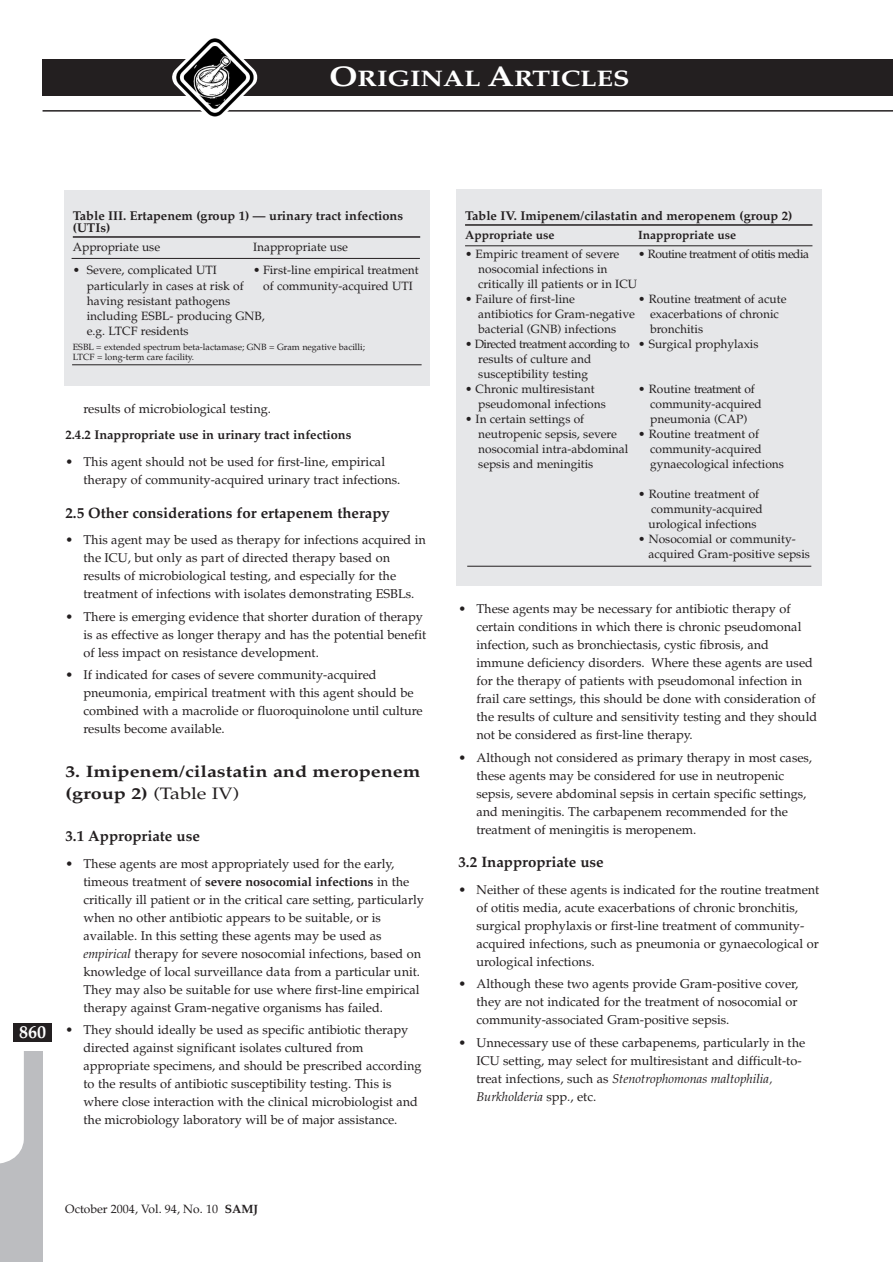
<style>
.page{position:relative;width:893px;height:1262px;background:#fff}
.page>*{position:absolute;margin:0;border:0;box-sizing:border-box;transform-origin:0 0}
.t1{font:700 22.5px "Palatino";color:#fff;scale:1.2 1}
.t2{font:700 18px "Palatino";color:#fff}
.t3{font:700 16.5px/22.5px "Palatino";color:#231f20;scale:1.2 1}
.t4{font:700 15px "Palatino";color:#231f20}
.t5{font:12.75px/18px "Palatino";color:#231f20}
.t6{font:700 12.75px/12px "Palatino";color:#231f20}
.t7{font:12px/15px "Palatino";color:#231f20}
.t8{font:12px "Palatino";letter-spacing:-.04em;color:#231f20}
.t9{font:700 12px "Palatino";color:#231f20}
.t10{font:9px/10.5px "Palatino";color:#231f20}
.s1{font-size:28.5px}
.s2{font-weight:400}
.s3{font-weight:700}
.s4{font-style:italic}
</style>
<div class="page">
<div style="left:14px;top:1023px;width:38px;height:19px;background:#231f20"></div>
<div style="left:43px;top:59px;width:849px;height:36px;background:#231f20"></div>
<svg style="left:0;top:1051px;width:43px;height:211px"></svg>
<hr style="left:43px;top:110px;width:849px;height:2px;background:#231f20">
<img style="left:172px;top:38px;width:85px;height:79px">
<div style="left:64px;top:190px;width:365px;height:195px;background:#e6e7e9"></div>
<hr style="left:73px;top:236px;width:347px;height:2px;background:#231f20">
<div style="left:456px;top:190px;width:365px;height:396px;background:#e6e7e9"></div>
<hr style="left:465px;top:224px;width:347px;height:2px;background:#231f20">
<hr style="left:465px;top:245px;width:347px;height:1px;background:#231f20">
<hr style="left:72px;top:364px;width:349px;height:1px;background:#231f20">
<hr style="left:467px;top:566px;width:344px;height:1px;background:#231f20">
<hr style="left:72px;top:258px;width:348px;height:1px;background:#231f20">
<h1 class="t1" style="left:329px;top:69px;width:252px"><span class="s1">O</span>RIGINAL <span class="s1">A</span>RTICLES</h1>
<h2 class="t2" style="left:19px;top:1025px;width:28px">860</h2>
<p class="t6" style="left:73px;top:211px;width:332px">Table III. Ertapenem (group 1) — urinary tract infections (UTIs)</p>
<p class="t7" style="left:73px;top:241px;width:89px">Appropriate use</p>
<p class="t7" style="left:253px;top:241px;width:96px">Inappropriate use</p>
<p class="t7" style="left:73px;top:264px;width:146px">• Severe, complicated UTI</p>
<p class="t7" style="left:253px;top:264px;width:167px">• First-line empirical treatment</p>
<p class="t7" style="left:87px;top:279px;width:158px">particularly in cases at risk of</p>
<p class="t7" style="left:263px;top:279px;width:151px">of community-acquired UTI</p>
<p class="t7" style="left:87px;top:294px;width:179px">having resistant pathogens including ESBL- producing GNB, e.g. LTCF residents</p>
<p class="t10" style="left:73px;top:342px;width:294px">ESBL = extended spectrum beta-lactamase; GNB = Gram negative bacilli;<br>LTCF = long-term care facility.</p>
<p class="t5" style="left:83px;top:401px;width:189px">results of microbiological testing.</p>
<p class="t6" style="left:65px;top:430px;width:287px">2.4.2 Inappropriate use in urinary tract infections</p>
<p class="t5" style="left:83px;top:454px;width:318px;text-indent:-18px">• This agent should not be used for first-line, empirical therapy of community-acquired urinary tract infections.</p>
<p class="t4" style="left:65px;top:507px;width:326px">2.5 Other considerations for ertapenem therapy</p>
<p class="t5" style="left:83px;top:532px;width:344px;text-indent:-18px">• This agent may be used as therapy for infections acquired in the ICU, but only as part of directed therapy based on results of microbiological testing, and especially for the treatment of infections with isolates demonstrating ESBLs.</p>
<p class="t5" style="left:83px;top:608px;width:344px;text-indent:-18px">• There is emerging evidence that shorter duration of therapy is as effective as longer therapy and has the potential benefit of less impact on resistance development.</p>
<p class="t5" style="left:83px;top:667px;width:341px;text-indent:-18px">• If indicated for cases of severe community-acquired pneumonia, empirical treatment with this agent should be combined with a macrolide or fluoroquinolone until culture results become available.</p>
<p class="t3" style="left:65px;top:761px;width:297px">3. Imipenem/cilastatin and meropenem (group 2) <span class="s2">(Table IV)</span></p>
<p class="t4" style="left:65px;top:830px;width:136px">3.1 Appropriate use</p>
<p class="t5" style="left:83px;top:856px;width:342px;text-indent:-18px">• These agents are most appropriately used for the early, timeous treatment of <span class="s3">severe nosocomial infections</span> in the critically ill patient or in the critical care setting, particularly when no other antibiotic appears to be suitable, or is available. In this setting these agents may be used as <span class="s4">empirical</span> therapy for severe nosocomial infections, based on knowledge of local surveillance data from a particular unit.<br>They may also be suitable for use where first-line empirical therapy against Gram-negative organisms has failed.</p>
<p class="t5" style="left:83px;top:1022px;width:339px;text-indent:-18px">• They should ideally be used as specific antibiotic therapy directed against significant isolates cultured from appropriate specimens, and should be prescribed according to the results of antibiotic susceptibility testing. This is where close interaction with the clinical microbiologist and the microbiology laboratory will be of major assistance.</p>
<p class="t7" style="left:65px;top:1202px;width:194px">October 2004, Vol. 94, No. 10 <span class="s3">SAMJ</span></p>
<p class="t6" style="left:465px;top:211px;width:329px">Table IV. Imipenem/cilastatin and meropenem (group 2)</p>
<p class="t9" style="left:465px;top:230px;width:91px">Appropriate use</p>
<p class="t9" style="left:638px;top:230px;width:99px">Inappropriate use</p>
<p class="t7" style="left:465px;top:248px;width:156px">• Empiric treament of severe</p>
<p class="t8" style="left:638px;top:249px;width:172px">• Routine treatment of otitis media</p>
<p class="t7" style="left:478px;top:263px;width:160px">nosocomial infections in critically ill patients or in ICU</p>
<p class="t7" style="left:465px;top:293px;width:111px">• Failure of first-line</p>
<p class="t7" style="left:638px;top:293px;width:150px">• Routine treatment of acute</p>
<p class="t7" style="left:478px;top:308px;width:158px">antibiotics for Gram-negative</p>
<p class="t7" style="left:650px;top:308px;width:130px">exacerbations of chronic</p>
<p class="t7" style="left:478px;top:323px;width:139px">bacterial (GNB) infections</p>
<p class="t7" style="left:650px;top:323px;width:54px">bronchitis</p>
<p class="t7" style="left:478px;top:338px;width:282px;text-indent:-13px">• Directed treatment according to • Surgical prophylaxis results of culture and<br>susceptibility testing</p>
<p class="t7" style="left:465px;top:383px;width:131px">• Chronic multiresistant</p>
<p class="t8" style="left:638px;top:384px;width:118px">• Routine treatment of</p>
<p class="t7" style="left:478px;top:398px;width:129px">pseudomonal infections</p>
<p class="t7" style="left:650px;top:398px;width:113px">community-acquired</p>
<p class="t7" style="left:465px;top:413px;width:121px">• In certain settings of</p>
<p class="t7" style="left:650px;top:413px;width:99px">pneumonia (CAP)</p>
<p class="t7" style="left:478px;top:428px;width:140px">neutropenic sepsis, severe</p>
<p class="t7" style="left:638px;top:428px;width:122px">• Routine treatment of</p>
<p class="t7" style="left:478px;top:443px;width:152px">nosocomial intra-abdominal</p>
<p class="t7" style="left:650px;top:443px;width:113px">community-acquired</p>
<p class="t7" style="left:478px;top:458px;width:117px">sepsis and meningitis</p>
<p class="t7" style="left:650px;top:458px;width:135px">gynaecological infections</p>
<p class="t7" style="left:648px;top:488px;width:116px;text-indent:-10px">• Routine treatment of community-acquired urological infections</p>
<p class="t7" style="left:648px;top:533px;width:163px;text-indent:-10px">• Nosocomial or community&shy;acquired Gram-positive sepsis</p>
<p class="t5" style="left:476px;top:601px;width:342px;text-indent:-18px">• These agents may be necessary for antibiotic therapy of certain conditions in which there is chronic pseudomonal infection, such as bronchiectasis, cystic fibrosis, and immune deficiency disorders. Where these agents are used for the therapy of patients with pseudomonal infection in frail care settings, this should be done with consideration of the results of culture and sensitivity testing and they should not be considered as first-line therapy.</p>
<p class="t5" style="left:476px;top:749px;width:337px;text-indent:-18px">• Although not considered as primary therapy in most cases, these agents may be considered for use in neutropenic sepsis, severe abdominal sepsis in certain specific settings, and meningitis. The carbapenem recommended for the treatment of meningitis is meropenem.</p>
<p class="t4" style="left:458px;top:856px;width:147px">3.2 Inappropriate use</p>
<p class="t5" style="left:476px;top:882px;width:344px;text-indent:-18px">• Neither of these agents is indicated for the routine treatment of otitis media, acute exacerbations of chronic bronchitis, surgical prophylaxis or first-line treatment of community&shy;acquired infections, such as pneumonia or gynaecological or urological infections.</p>
<p class="t5" style="left:476px;top:976px;width:323px;text-align:justify;text-indent:-18px">• Although these two agents provide Gram-positive cover, they are not indicated for the treatment of nosocomial or community-associated Gram-positive sepsis.</p>
<p class="t5" style="left:476px;top:1034px;width:330px;text-indent:-18px">• Unnecessary use of these carbapenems, particularly in the ICU setting, may select for multiresistant and difficult-to&shy;treat infections, such as <span class="s4">Stenotrophomonas maltophilia, Burkholderia</span> spp<span class="s4">.</span>, etc.</p>
</div>
